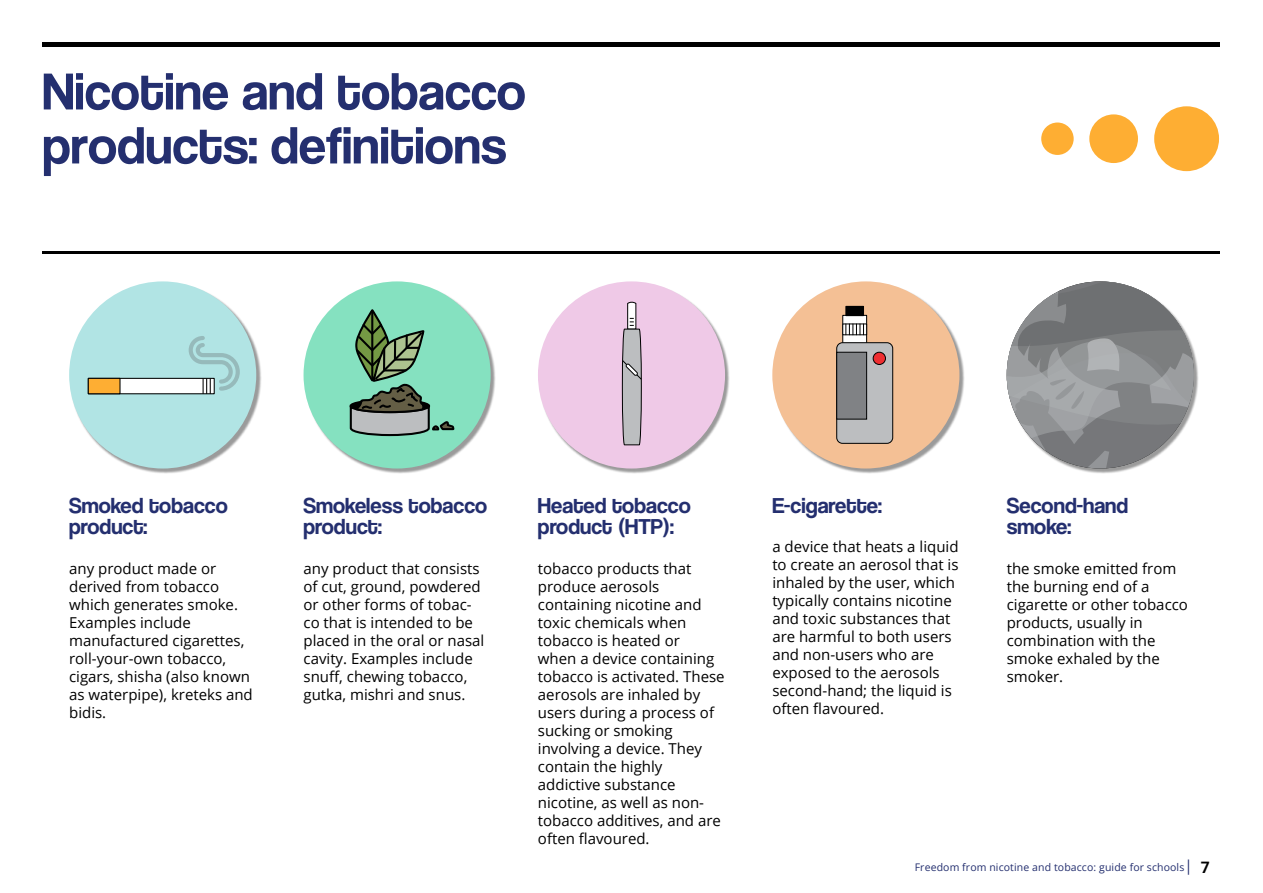
<style>
.page{position:relative;width:1263px;height:893px;background:#fff}
.page>*{position:absolute;margin:0;border:0;box-sizing:border-box;transform-origin:0 0}
.t1{font:54px/54px "Coolvetica Rg";color:#242f6f}
.t2{font:22.5px/21.6px "Coolvetica Rg";color:#242f6f}
.t3{font:15px/18px "Open Sans";color:#000}
.t4{font:10.5px "Open Sans";letter-spacing:.01em;color:#242f6f}
.s1{font-size:15px}
.s2{font-family:"Roboto";font-weight:700;font-size:15.75px;color:#000}
</style>
<div class="page">
<hr style="left:43px;top:43px;width:1177px;height:4px;background:#000">
<hr style="left:43px;top:251px;width:1177px;height:2px;background:#000">
<div style="left:1154px;top:106px;width:65px;height:65px;background:#feae33;border-radius:50%"></div>
<div style="left:1089px;top:114px;width:49px;height:49px;background:#feae33;border-radius:50%"></div>
<div style="left:1041px;top:123px;width:33px;height:32px;background:#feae33;border-radius:50%"></div>
<div style="left:70px;top:282px;width:191px;height:192px;background:#000;opacity:.4"></div>
<div style="left:69px;top:281px;width:187px;height:187px;background:#b1e4e4;border-radius:50%"></div>
<div style="left:88px;top:378px;width:127px;height:16px;background:#fff;border:1px solid #000101"></div>
<div style="left:88px;top:378px;width:33px;height:16px;background:#feae33;border:1px solid #000101"></div>
<svg style="left:187px;top:336px;width:53px;height:57px"></svg>
<div style="left:305px;top:282px;width:191px;height:192px;background:#000;opacity:.4"></div>
<div style="left:304px;top:281px;width:187px;height:187px;background:#85e1c0;border-radius:50%"></div>
<svg style="left:349px;top:310px;width:106px;height:127px"></svg>
<div style="left:539px;top:282px;width:191px;height:192px;background:#000;opacity:.4"></div>
<div style="left:538px;top:281px;width:187px;height:187px;background:#efc9e7;border-radius:50%"></div>
<svg style="left:622px;top:302px;width:20px;height:143px;background:#afabb1"></svg>
<div style="left:773px;top:282px;width:192px;height:192px;background:#000;opacity:.4"></div>
<div style="left:772px;top:281px;width:187px;height:187px;background:#f4c095;border-radius:50%"></div>
<div style="left:842px;top:315px;width:25px;height:29px;background:#fff;border:1px solid #000101"></div>
<div style="left:842px;top:324px;width:25px;height:11px;background:#fff;border:1px solid #000101"></div>
<div style="left:846px;top:306px;width:17px;height:10px;background:#000"></div>
<div style="left:845px;top:306px;width:19px;height:10px;border:1px solid #000101"></div>
<div style="left:837px;top:343px;width:56px;height:100px;background:#bcbec0;border-radius:6px"></div>
<div style="left:836px;top:342px;width:57px;height:102px;border:1px solid #000101;border-radius:6px"></div>
<div style="left:836px;top:352px;width:31px;height:67px;background:#808285;border:1px solid #000101"></div>
<div style="left:873px;top:352px;width:12px;height:12px;background:#ee2e31;border-radius:50%"></div>
<div style="left:873px;top:352px;width:13px;height:13px;border:1px solid #000101;border-radius:50%"></div>
<svg style="left:845px;top:324px;width:19px;height:11px"></svg>
<div style="left:1008px;top:282px;width:191px;height:192px;background:#000;opacity:.4"></div>
<svg style="left:1007px;top:281px;width:187px;height:187px"></svg>
<h1 class="t1" style="left:43px;top:64px;width:485px">Nicotine and tobacco products: definitions</h1>
<h2 class="t2" style="left:69px;top:494px;width:160px">Smoked tobacco product:</h2>
<p class="t3" style="left:69px;top:559px;width:185px">any product made or derived from tobacco which generates smoke.<br>Examples include manufactured cigarettes, roll-your-own tobacco, cigars, shisha (also known as waterpipe), kreteks and bidis.</p>
<h2 class="t2" style="left:304px;top:494px;width:185px">Smokeless tobacco product:</h2>
<p class="t3" style="left:304px;top:559px;width:182px">any product that consists of cut, ground, powdered or other forms of tobac&shy;co that is intended to be placed in the oral or nasal cavity. Examples include snuff, chewing tobacco, gutka, mishri and snus.</p>
<h2 class="t2" style="left:538px;top:494px;width:154px">Heated tobacco product (HTP):</h2>
<p class="t3" style="left:538px;top:559px;width:188px">tobacco products that produce aerosols containing nicotine and toxic chemicals when tobacco is heated or<br>when a device containing tobacco is activated. These aerosols are inhaled by users during a process of sucking or smoking involving a device. They contain the highly addictive substance nicotine, as well as non&shy;tobacco additives, and are often flavoured.</p>
<h2 class="t2" style="left:772px;top:494px;width:111px">E-cigarette:</h2>
<p class="t3" style="left:772px;top:537px;width:188px">a device that heats a liquid to create an aerosol that is inhaled by the user, which typically contains nicotine and toxic substances that are harmful to both users and non-users who are exposed to the aerosols second-hand; the liquid is often flavoured.</p>
<h2 class="t2" style="left:1007px;top:494px;width:123px">Second-hand smoke:</h2>
<p class="t3" style="left:1007px;top:559px;width:183px">the smoke emitted from the burning end of a cigarette or other tobacco products, usually in combination with the smoke exhaled by the smoker.</p>
<p class="t4" style="left:915px;top:860px;width:297px">Freedom from nicotine and tobacco: guide for schools<span class="s1">|</span> <span class="s2">7</span></p>
</div>
